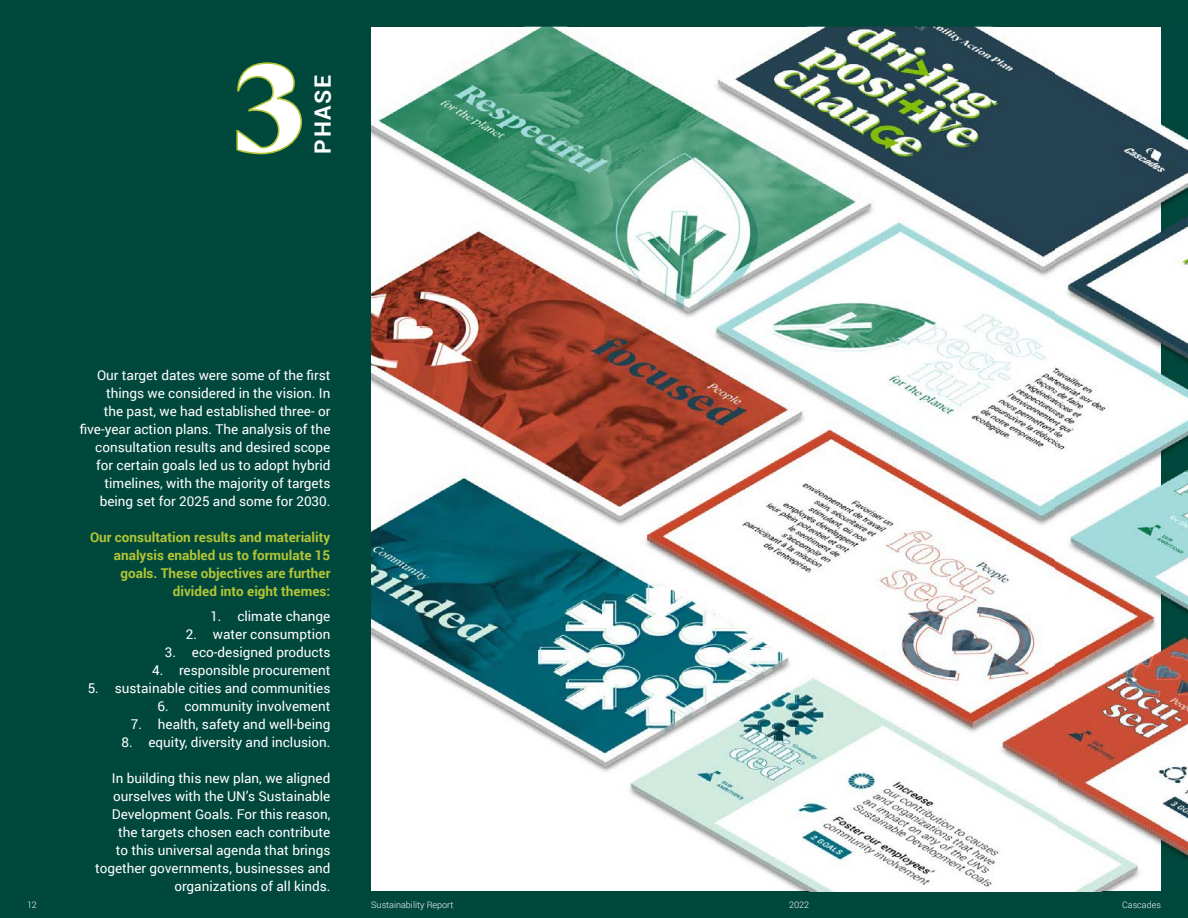
<style>
.page{position:relative;width:1188px;height:918px;background:#00483c}
.page>*{position:absolute;margin:0;border:0;box-sizing:border-box;transform-origin:0 0}
.t1{font:800 123.9px "Cambon";color:#fff}
.t2{font:700 22.5px "Roboto";letter-spacing:.075em;color:#fff}
.t3{font:13.5px/18px "Roboto";color:#fff;text-align:right}
.t4{font:700 13.5px/18px "Roboto";color:#b3c535;text-align:right}
.t5{font:300 9px "Roboto";color:#fff}
</style>
<div class="page">
<img style="left:1161px;top:124px;width:27px;height:735px">
<img style="left:802px;top:891px;width:307px;height:1px">
<img style="left:371px;top:27px;width:685px;height:660px">
<img style="left:1056px;top:27px;width:105px;height:864px">
<img style="left:371px;top:687px;width:686px;height:204px">
<svg style="left:236px;top:62px;width:66px;height:93px"></svg>
<h1 class="t1" style="left:229px;top:18px;width:80px">3</h1>
<h2 class="t2" style="left:307px;top:154px;width:80px;rotate:-90deg">PHASE</h2>
<p class="t3" style="left:80px;top:366px;width:252px">Our target dates were some of the first things we considered in the vision. In<br>the past, we had established three- or five-year action plans. The analysis of the consultation results and desired scope for certain goals led us to adopt hybrid timelines, with the majority of targets being set for 2025 and some for 2030.</p>
<p class="t4" style="left:90px;top:528px;width:242px">Our consultation results and materiality analysis enabled us to formulate 15 goals. These objectives are further divided into eight themes:</p>
<p class="t3" style="left:210px;top:607px;width:122px">1. climate change</p>
<p class="t3" style="left:186px;top:625px;width:146px">2. water consumption</p>
<p class="t3" style="left:165px;top:643px;width:167px">3. eco-designed products</p>
<p class="t3" style="left:152px;top:661px;width:180px">4. responsible procurement</p>
<p class="t3" style="left:88px;top:679px;width:244px">5. sustainable cities and communities</p>
<p class="t3" style="left:157px;top:697px;width:174px">6. community involvement</p>
<p class="t3" style="left:131px;top:715px;width:201px">7. health, safety and well-being</p>
<p class="t3" style="left:121px;top:733px;width:210px">8. equity, diversity and inclusion.</p>
<p class="t3" style="left:95px;top:769px;width:237px">In building this new plan, we aligned ourselves with the UN’s Sustainable Development Goals. For this reason, the targets chosen each contribute<br>to this universal agenda that brings together governments, businesses and organizations of all kinds.</p>
<p class="t5" style="left:27px;top:899px;width:11px">12</p>
<p class="t5" style="left:789px;top:899px;width:22px">2022</p>
<p class="t5" style="left:1122px;top:899px;width:40px">Cascades</p>
<p class="t5" style="left:371px;top:899px;width:84px">Sustainability Report</p>
</div>
